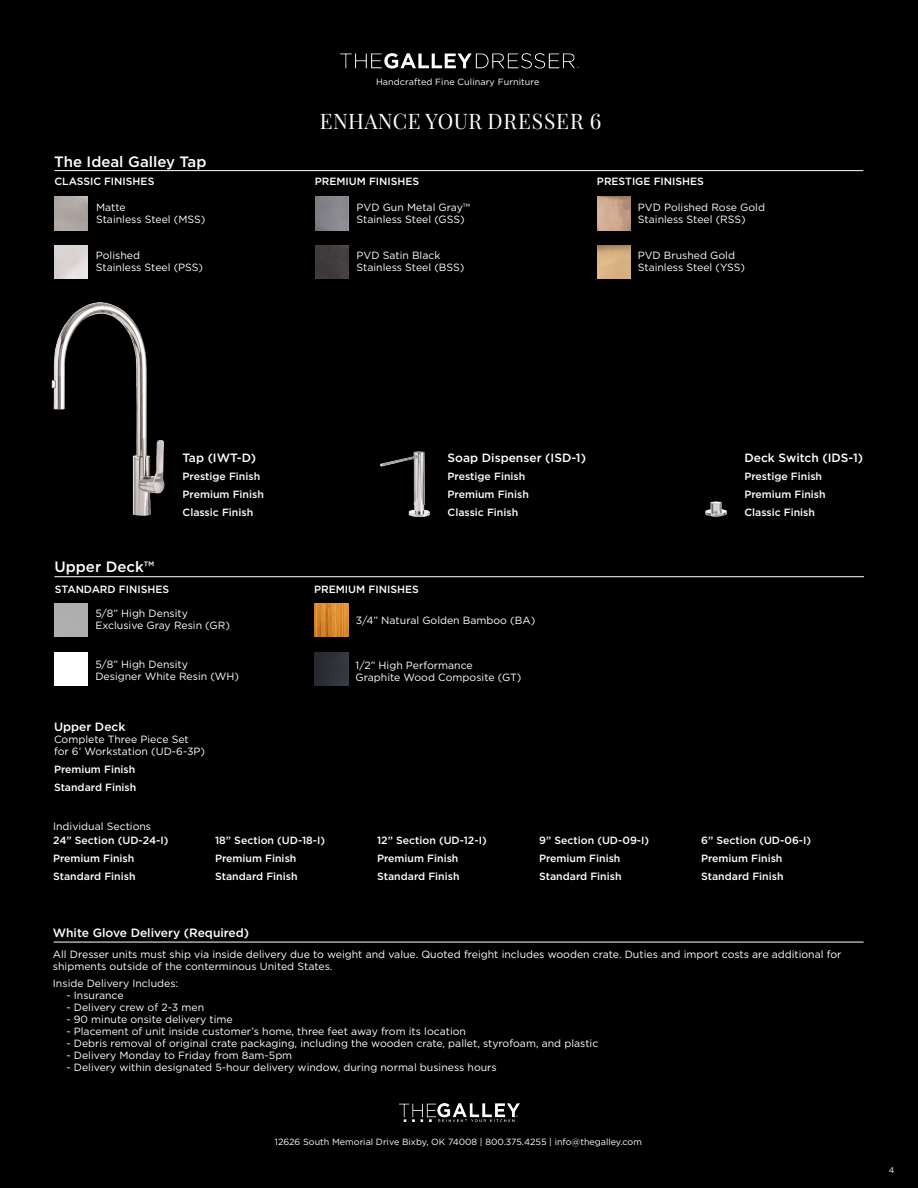
<style>
.page{position:relative;width:918px;height:1188px;background:#000}
.page>*{position:absolute;margin:0;border:0;box-sizing:border-box;transform-origin:0 0}
.t1{font:21px "Playfair Display";letter-spacing:.02em;color:#fff}
.t2{font:500 15px "Gotham";color:#fff}
.t3{font:500 12px "Gotham";color:#fff}
.t4{font:10.5px/12px "Gotham";color:#fff}
.t5{font:500 10.5px/18px "Gotham";color:#fff}
.t6{font:9px "Gotham";color:#fff}
.t7{font:8.25px "Gotham";color:#fff}
</style>
<div class="page">
<img style="left:54px;top:197px;width:34px;height:33px">
<img style="left:597px;top:197px;width:33px;height:33px">
<img style="left:315px;top:197px;width:33px;height:33px">
<img style="left:54px;top:245px;width:34px;height:34px">
<img style="left:597px;top:245px;width:33px;height:34px">
<img style="left:315px;top:245px;width:33px;height:34px">
<hr style="left:54px;top:170px;width:809px;height:1px;background:#fff">
<img style="left:340px;top:53px;width:239px;height:16px">
<img style="left:51px;top:302px;width:114px;height:214px">
<hr style="left:54px;top:576px;width:810px;height:1px;background:#fff">
<img style="left:315px;top:603px;width:33px;height:34px">
<img style="left:315px;top:652px;width:33px;height:34px">
<img style="left:54px;top:603px;width:34px;height:34px">
<img style="left:54px;top:652px;width:34px;height:34px">
<img style="left:380px;top:451px;width:50px;height:67px">
<img style="left:705px;top:502px;width:22px;height:14px">
<hr style="left:54px;top:942px;width:810px;height:1px;background:#fff">
<img style="left:400px;top:1103px;width:119px;height:18px">
<p class="t6" style="left:376px;top:76px;width:165px">Handcrafted Fine Culinary Furniture</p>
<h2 class="t2" style="left:54px;top:151px;width:154px">The Ideal Galley Tap</h2>
<h1 class="t1" style="left:320px;top:104px;width:283px">ENHANCE YOUR DRESSER 6</h1>
<p class="t5" style="left:54px;top:172px;width:101px">CLASSIC FINISHES</p>
<p class="t5" style="left:315px;top:172px;width:106px">PREMIUM FINISHES</p>
<p class="t5" style="left:597px;top:172px;width:109px">PRESTIGE FINISHES</p>
<p class="t4" style="left:638px;top:201px;width:129px">PVD Polished Rose Gold<br>Stainless Steel (RSS)</p>
<p class="t4" style="left:96px;top:201px;width:111px">Matte<br>Stainless Steel (MSS)</p>
<p class="t4" style="left:357px;top:201px;width:115px">PVD Gun Metal Gray™<br>Stainless Steel (GSS)</p>
<p class="t4" style="left:357px;top:249px;width:109px">PVD Satin Black<br>Stainless Steel (BSS)</p>
<p class="t4" style="left:96px;top:249px;width:109px">Polished<br>Stainless Steel (PSS)</p>
<p class="t4" style="left:638px;top:249px;width:109px">PVD Brushed Gold<br>Stainless Steel (YSS)</p>
<h2 class="t2" style="left:54px;top:557px;width:101px">Upper Deck™</h2>
<p class="t3" style="left:183px;top:450px;width:75px">Tap (IWT-D)</p>
<p class="t5" style="left:183px;top:467px;width:83px">Prestige Finish<br>Premium Finish<br>Classic Finish</p>
<p class="t3" style="left:448px;top:450px;width:140px">Soap Dispenser (ISD-1)</p>
<p class="t5" style="left:448px;top:467px;width:83px">Prestige Finish<br>Premium Finish<br>Classic Finish</p>
<p class="t5" style="left:55px;top:580px;width:116px">STANDARD FINISHES</p>
<p class="t5" style="left:314px;top:580px;width:106px">PREMIUM FINISHES</p>
<p class="t4" style="left:95px;top:607px;width:136px">5/8” High Density<br>Exclusive Gray Resin (GR)</p>
<p class="t4" style="left:95px;top:658px;width:145px">5/8” High Density<br>Designer White Resin (WH)</p>
<p class="t4" style="left:356px;top:614px;width:181px">3/4” Natural Golden Bamboo (BA)</p>
<p class="t4" style="left:356px;top:659px;width:167px">1/2” High Performance<br>Graphite Wood Composite (GT)</p>
<p class="t3" style="left:54px;top:719px;width:73px">Upper Deck</p>
<p class="t4" style="left:54px;top:733px;width:153px">Complete Three Piece Set for 6’ Workstation (UD-6-3P)</p>
<p class="t5" style="left:54px;top:760px;width:84px">Premium Finish<br>Standard Finish</p>
<p class="t3" style="left:744px;top:450px;width:120px">Deck Switch (IDS-1)</p>
<p class="t5" style="left:744px;top:467px;width:83px">Prestige Finish<br>Premium Finish<br>Classic Finish</p>
<p class="t4" style="left:53px;top:820px;width:100px">Individual Sections</p>
<p class="t5" style="left:53px;top:831px;width:117px">24” Section (UD-24-I)</p>
<p class="t5" style="left:215px;top:831px;width:111px">18” Section (UD-18-I)</p>
<p class="t5" style="left:377px;top:831px;width:111px">12” Section (UD-12-I)</p>
<p class="t5" style="left:539px;top:831px;width:112px">9” Section (UD-09-I)</p>
<p class="t5" style="left:701px;top:831px;width:112px">6” Section (UD-06-I)</p>
<p class="t5" style="left:53px;top:849px;width:83px">Premium Finish</p>
<p class="t5" style="left:215px;top:849px;width:83px">Premium Finish</p>
<p class="t5" style="left:377px;top:849px;width:83px">Premium Finish</p>
<p class="t5" style="left:539px;top:849px;width:83px">Premium Finish</p>
<p class="t5" style="left:701px;top:849px;width:83px">Premium Finish</p>
<p class="t5" style="left:53px;top:867px;width:84px">Standard Finish</p>
<p class="t5" style="left:215px;top:867px;width:84px">Standard Finish</p>
<p class="t5" style="left:377px;top:867px;width:84px">Standard Finish</p>
<p class="t5" style="left:539px;top:867px;width:84px">Standard Finish</p>
<p class="t5" style="left:701px;top:867px;width:84px">Standard Finish</p>
<p class="t3" style="left:53px;top:925px;width:198px">White Glove Delivery (Required)</p>
<p class="t4" style="left:53px;top:948px;width:790px">All Dresser units must ship via inside delivery due to weight and value. Quoted freight includes wooden crate. Duties and import costs are additional for shipments outside of the conterminous United States.</p>
<p class="t4" style="left:53px;top:977px;width:127px">Inside Delivery Includes:</p>
<p class="t4" style="left:66px;top:989px;width:59px">- Insurance</p>
<p class="t4" style="left:66px;top:1001px;width:139px">- Delivery crew of 2-3 men</p>
<p class="t4" style="left:66px;top:1013px;width:168px">- 90 minute onsite delivery time</p>
<p class="t4" style="left:66px;top:1025px;width:401px">- Placement of unit inside customer’s home, three feet away from its location</p>
<p class="t4" style="left:66px;top:1037px;width:533px">- Debris removal of original crate packaging, including the wooden crate, pallet, styrofoam, and plastic</p>
<p class="t4" style="left:66px;top:1049px;width:227px">- Delivery Monday to Friday from 8am-5pm</p>
<p class="t4" style="left:66px;top:1061px;width:432px">- Delivery within designated 5-hour delivery window, during normal business hours</p>
<p class="t6" style="left:275px;top:1136px;width:369px">12626 South Memorial Drive Bixby, OK 74008 | 800.375.4255 | info@thegalley.com</p>
<p class="t7" style="left:889px;top:1164px;width:7px">4</p>
</div>
